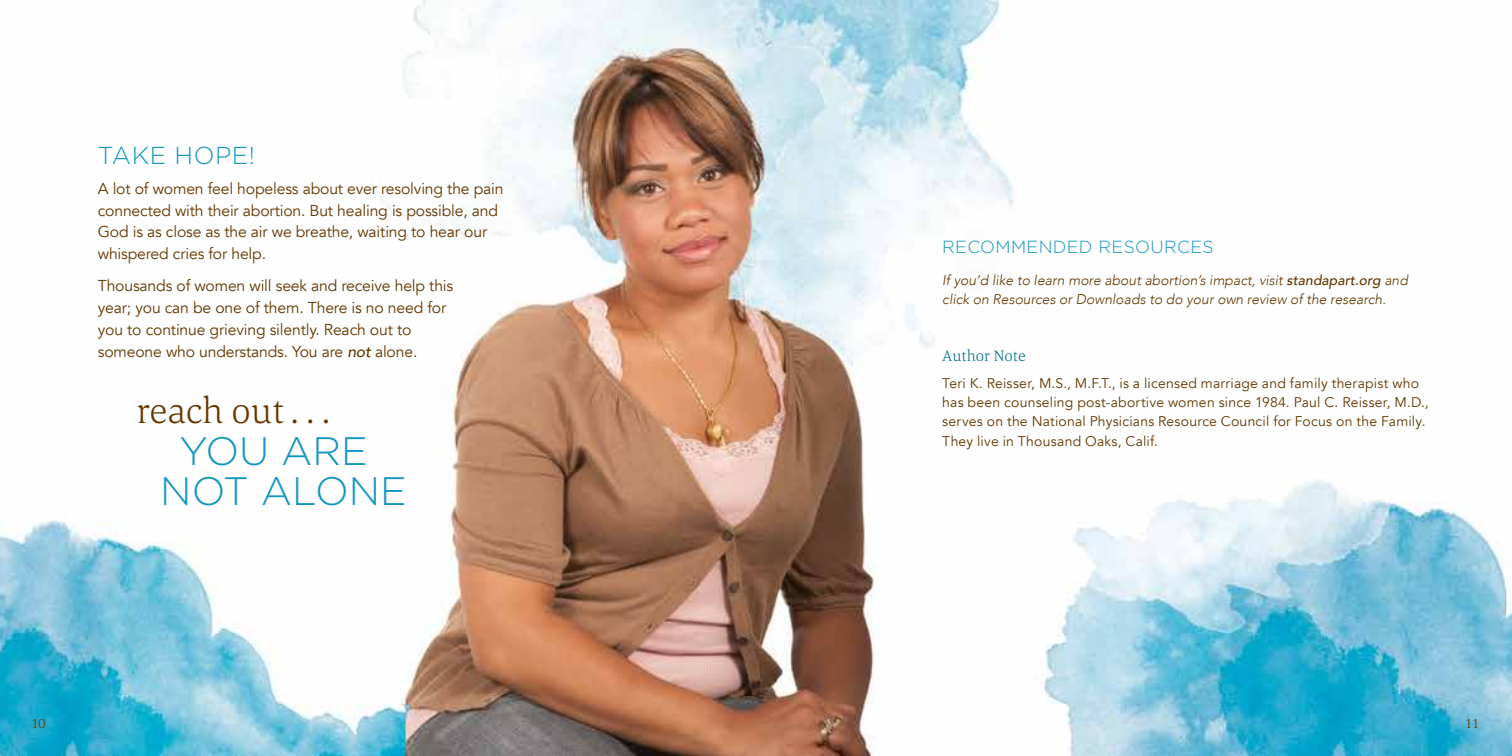
<style>
.page{position:relative;width:1512px;height:756px;background:#fff}
.page>*{position:absolute;margin:0;border:0;box-sizing:border-box;transform-origin:0 0}
.t1{font:300 39.73px/40.8px "Gotham";color:#1496c0;text-align:center}
.t2{font:300 36.93px "Corda";color:#663700}
.t3{font:300 24.5px "Gotham";letter-spacing:.02em;color:#1496c0}
.t4{font:300 17.5px "Gotham";letter-spacing:.02em;color:#1496c0}
.t5{font:15.75px/21.9px "Avenir";letter-spacing:-.01em;color:#663700}
.t6{font:300 15.75px "Corda";color:#00728f}
.t7{font:14px/19.2px "Avenir";letter-spacing:.015em;color:#663700}
.t8{font:italic 300 14px/19.2px "Avenir";color:#663700}
.t9{font:300 14px "Corda";color:#663700}
.s1{font-weight:500;font-style:italic}
.s2{font-weight:500}
</style>
<div class="page">
<img style="left:0;top:0;width:1512px;height:756px">
<h3 class="t3" style="left:98px;top:142px;width:159px">TAKE HOPE!</h3>
<p class="t5" style="left:98px;top:178px;width:407px">A lot of women feel hopeless about ever resolving the pain connected with their abortion. But healing is possible, and God is as close as the air we breathe, waiting to hear our whispered cries for help.</p>
<p class="t5" style="left:98px;top:275px;width:357px">Thousands of women will seek and receive help this year; you can be one of them. There is no need for you to continue grieving silently. Reach out to someone who understands. You are <span class="s1">not</span> alone.</p>
<h2 class="t2" style="left:136px;top:386px;width:196px">reach out . . .</h2>
<h1 class="t1" style="left:160px;top:430px;width:248px">YOU ARE<br>NOT ALONE</h1>
<p class="t4" style="left:942px;top:237px;width:273px">RECOMMENDED RESOURCES</p>
<p class="t8" style="left:942px;top:271px;width:467px">If you’d like to learn more about abortion’s impact, visit <span class="s2">standapart.org</span> and click on Resources or Downloads to do your own review of the research.</p>
<p class="t6" style="left:942px;top:345px;width:85px">Author Note</p>
<p class="t7" style="left:942px;top:374px;width:488px">Teri K. Reisser, M.S., M.F.T., is a licensed marriage and family therapist who has been counseling post-abortive women since 1984. Paul C. Reisser, M.D., serves on the National Physicians Resource Council for Focus on the Family.<br>They live in Thousand Oaks, Calif.</p>
<p class="t9" style="left:31px;top:714px;width:16px">10</p>
<p class="t9" style="left:1465px;top:714px;width:16px">11</p>
</div>
